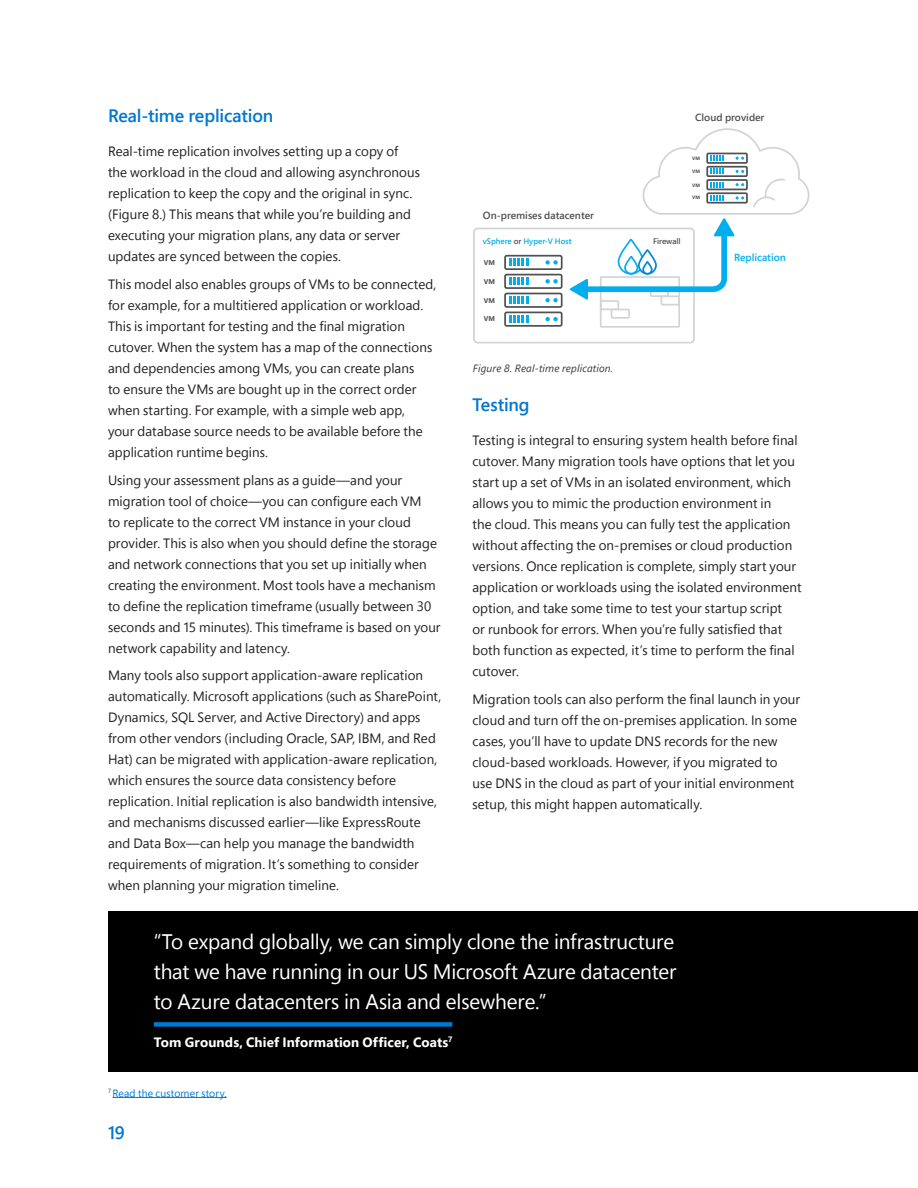
<style>
.page{position:relative;width:918px;height:1188px;background:#fff}
.page>*{position:absolute;margin:0;border:0;box-sizing:border-box;transform-origin:0 0}
.t1{font:21px/30px "Segoe Pro Display";letter-spacing:-.005em;color:#fff;text-align:justify}
.t2{font:600 18px "Segoe Pro Display";letter-spacing:-.005em;color:#0078d4}
.t3{font:13.5px/21px "Segoe Pro Display";letter-spacing:.005em;color:#231f20}
.t4{font:700 13.5px "Segoe Pro Display";letter-spacing:.01em;color:#fff}
.t5{font:italic 10.5px "Segoe Pro";letter-spacing:.015em;color:#3c3c41}
.t6{font:10.5px "Segoe Pro Display";letter-spacing:.02em;color:#0078d4}
.t7{font:600 10.35px "Segoe Pro";color:#505050}
.t8{font:600 10.35px "Segoe Pro";color:#00aeef}
.t9{font:600 7.95px "Segoe Pro";color:#00aeef}
.t10{font:600 7.95px "Segoe Pro";color:#505050}
.t11{font:700 6.9px "Segoe Pro";color:#505050}
.t12{font:700 4.8px "Segoe Pro";color:#505050}
.s1{color:#505050}
</style>
<div class="page">
<div style="left:108px;top:912px;width:810px;height:160px;background:#000"></div>
<div style="left:154px;top:1022px;width:298px;height:5px;background:#0078d4"></div>
<hr style="left:113px;top:1097px;width:114px;height:1px;background:#0078d4">
<div style="left:504px;top:293px;width:59px;height:15px;border:2px solid #505050;border-radius:2px"></div>
<svg style="left:509px;top:296px;width:19px;height:8px"></svg>
<svg style="left:545px;top:298px;width:13px;height:4px"></svg>
<div style="left:504px;top:312px;width:59px;height:15px;border:2px solid #505050;border-radius:2px"></div>
<svg style="left:509px;top:315px;width:19px;height:8px"></svg>
<svg style="left:545px;top:317px;width:13px;height:4px"></svg>
<div style="left:504px;top:274px;width:59px;height:15px;border:2px solid #505050;border-radius:2px"></div>
<svg style="left:509px;top:277px;width:19px;height:8px"></svg>
<svg style="left:545px;top:279px;width:13px;height:5px"></svg>
<div style="left:504px;top:255px;width:59px;height:15px;border:2px solid #505050;border-radius:2px"></div>
<svg style="left:509px;top:259px;width:19px;height:7px"></svg>
<svg style="left:545px;top:260px;width:13px;height:5px"></svg>
<div style="left:473px;top:228px;width:222px;height:115px;border:2px solid #d1d3d4;border-radius:4px"></div>
<div style="left:600px;top:300px;width:19px;height:10px;border:2px solid #d1d3d4"></div>
<div style="left:611px;top:309px;width:19px;height:10px;border:2px solid #d1d3d4"></div>
<div style="left:661px;top:295px;width:19px;height:11px;border:2px solid #d1d3d4"></div>
<div style="left:600px;top:287px;width:80px;height:41px;border:2px solid #d1d3d4"></div>
<svg style="left:570px;top:128px;width:240px;height:172px"></svg>
<h2 class="t2" style="left:108px;top:108px;width:167px">Real-time replication</h2>
<p class="t3" style="left:108px;top:142px;width:314px">Real-time replication involves setting up a copy of the workload in the cloud and allowing asynchronous replication to keep the copy and the original in sync. (Figure 8.) This means that while you’re building and executing your migration plans, any data or server updates are synced between the copies.</p>
<p class="t3" style="left:108px;top:275px;width:330px">This model also enables groups of VMs to be connected, for example, for a multitiered application or workload.<br>This is important for testing and the final migration cutover. When the system has a map of the connections and dependencies among VMs, you can create plans<br>to ensure the VMs are bought up in the correct order when starting. For example, with a simple web app,<br>your database source needs to be available before the application runtime begins.</p>
<p class="t3" style="left:108px;top:470px;width:334px">Using your assessment plans as a guide—and your migration tool of choice—you can configure each VM<br>to replicate to the correct VM instance in your cloud provider. This is also when you should define the storage and network connections that you set up initially when creating the environment. Most tools have a mechanism to define the replication timeframe (usually between 30 seconds and 15 minutes). This timeframe is based on your network capability and latency.</p>
<p class="t3" style="left:108px;top:666px;width:335px">Many tools also support application-aware replication automatically. Microsoft applications (such as SharePoint, Dynamics, SQL Server, and Active Directory) and apps from other vendors (including Oracle, SAP, IBM, and Red Hat) can be migrated with application-aware replication, which ensures the source data consistency before replication. Initial replication is also bandwidth intensive, and mechanisms discussed earlier—like ExpressRoute and Data Box—can help you manage the bandwidth requirements of migration. It’s something to consider when planning your migration timeline.</p>
<p class="t7" style="left:695px;top:113px;width:71px">Cloud provider</p>
<p class="t12" style="left:692px;top:155px;width:9px">VM</p>
<p class="t12" style="left:692px;top:169px;width:9px">VM</p>
<p class="t7" style="left:483px;top:211px;width:113px">On-premises datacenter</p>
<p class="t9" style="left:483px;top:238px;width:90px">vSphere <span class="s1">or</span> Hyper-V Host</p>
<p class="t10" style="left:653px;top:238px;width:29px">Firewall</p>
<p class="t11" style="left:484px;top:258px;width:13px">VM</p>
<p class="t11" style="left:484px;top:277px;width:13px">VM</p>
<p class="t11" style="left:484px;top:296px;width:13px">VM</p>
<p class="t11" style="left:484px;top:315px;width:13px">VM</p>
<p class="t12" style="left:692px;top:182px;width:9px">VM</p>
<p class="t12" style="left:692px;top:195px;width:9px">VM</p>
<p class="t5" style="left:473px;top:365px;width:142px">Figure 8. Real-time replication.</p>
<p class="t8" style="left:734px;top:253px;width:53px">Replication</p>
<h2 class="t2" style="left:472px;top:397px;width:59px">Testing</h2>
<p class="t3" style="left:472px;top:430px;width:331px">Testing is integral to ensuring system health before final cutover. Many migration tools have options that let you start up a set of VMs in an isolated environment, which allows you to mimic the production environment in<br>the cloud. This means you can fully test the application without affecting the on-premises or cloud production versions. Once replication is complete, simply start your application or workloads using the isolated environment option, and take some time to test your startup script<br>or runbook for errors. When you’re fully satisfied that both function as expected, it’s time to perform the final cutover.</p>
<p class="t3" style="left:472px;top:689px;width:329px">Migration tools can also perform the final launch in your cloud and turn off the on-premises application. In some cases, you’ll have to update DNS records for the new cloud-based workloads. However, if you migrated to use DNS in the cloud as part of your initial environment setup, this might happen automatically.</p>
<h1 class="t1" style="left:154px;top:928px;width:524px">“To expand globally, we can simply clone the infrastructure that we have running in our US Microsoft Azure datacenter to Azure datacenters in Asia and elsewhere.”</h1>
<p class="t4" style="left:154px;top:1033px;width:300px">Tom Grounds, Chief Information Officer, Coats<sup>7</sup></p>
<p class="t6" style="left:108px;top:1088px;width:120px"><sup>7</sup> Read the customer story.</p>
<h2 class="t2" style="left:108px;top:1126px;width:18px">19</h2>
</div>
